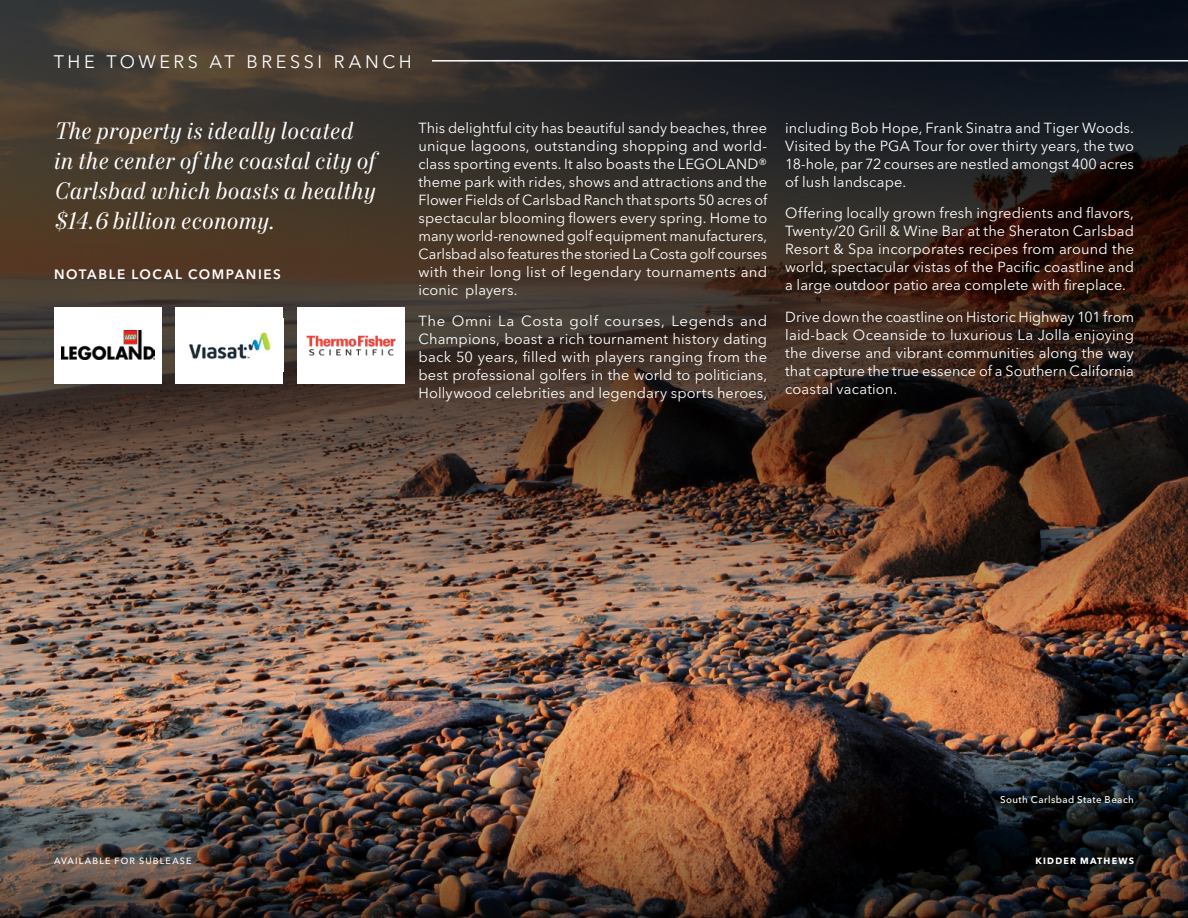
<style>
.page{position:relative;width:1188px;height:918px;background:#fff}
.page>*{position:absolute;margin:0;border:0;box-sizing:border-box;transform-origin:0 0}
.t1{font:italic 24px/30px "Mort Modern 08";letter-spacing:.01em;color:#fff}
.t2{font:18px "Avenir Next LT Pro";letter-spacing:.195em;color:#fff}
.t3{font:14.55px/18px "Avenir Next LT Pro";letter-spacing:.01em;color:#fff;text-align:justify}
.t4{font:600 13.5px "Avenir Next LT Pro";letter-spacing:.115em;color:#fff}
.t5{font:500 9.75px "Avenir Next LT Pro";letter-spacing:.045em;color:#fff}
.t6{font:500 9px "Avenir Next LT Pro";letter-spacing:.13em;color:#fff}
.t7{font:700 9px "Avenir Next LT Pro";letter-spacing:.13em;color:#fff}
</style>
<div class="page">
<img style="left:0;top:0;width:1188px;height:918px">
<div style="left:54px;top:307px;width:108px;height:76px;background:#fff"></div>
<img style="left:61px;top:331px;width:94px;height:28px">
<div style="left:176px;top:307px;width:108px;height:76px;background:#fff"></div>
<img style="left:189px;top:332px;width:82px;height:28px">
<div style="left:297px;top:307px;width:108px;height:76px;background:#fff"></div>
<img style="left:307px;top:335px;width:88px;height:20px">
<hr style="left:432px;top:60px;width:756px;height:2px;background:#fff">
<p class="t2" style="left:54px;top:51px;width:360px">THE TOWERS AT BRESSI RANCH</p>
<h1 class="t1" style="left:54px;top:117px;width:323px">The property is ideally located in the center of the coastal city of<br>Carlsbad which boasts a healthy $14.6 billion economy.</h1>
<p class="t3" style="left:418px;top:118px;width:350px">This delightful city has beautiful sandy beaches, three unique lagoons, outstanding shopping and world&shy;class sporting events. It also boasts the LEGOLAND® theme park with rides, shows and attractions and the Flower Fields of Carlsbad Ranch that sports 50 acres of spectacular blooming flowers every spring. Home to many world-renowned golf equipment manufacturers, Carlsbad also features the storied La Costa golf courses with their long list of legendary tournaments and iconic players.</p>
<p class="t3" style="left:418px;top:312px;width:350px">The Omni La Costa golf courses, Legends and Champions, boast a rich tournament history dating back 50 years, filled with players ranging from the best professional golfers in the world to politicians, Hollywood celebrities and legendary sports heroes,</p>
<p class="t4" style="left:54px;top:267px;width:229px">NOTABLE LOCAL COMPANIES</p>
<p class="t3" style="left:785px;top:118px;width:350px">including Bob Hope, Frank Sinatra and Tiger Woods.<br>Visited by the PGA Tour for over thirty years, the two 18-hole, par 72 courses are nestled amongst 400 acres of lush landscape.</p>
<p class="t3" style="left:785px;top:204px;width:350px">Offering locally grown fresh ingredients and flavors, Twenty/20 Grill &amp; Wine Bar at the Sheraton Carlsbad Resort &amp; Spa incorporates recipes from around the world, spectacular vistas of the Pacific coastline and a large outdoor patio area complete with fireplace.</p>
<p class="t3" style="left:785px;top:307px;width:350px">Drive down the coastline on Historic Highway 101 from laid-back Oceanside to luxurious La Jolla enjoying the diverse and vibrant communities along the way that capture the true essence of a Southern California coastal vacation.</p>
<p class="t6" style="left:54px;top:855px;width:139px">AVAILABLE FOR SUBLEASE</p>
<p class="t5" style="left:1000px;top:794px;width:135px">South Carlsbad State Beach</p>
<p class="t7" style="left:1036px;top:855px;width:100px">KIDDER MATHEWS</p>
</div>
